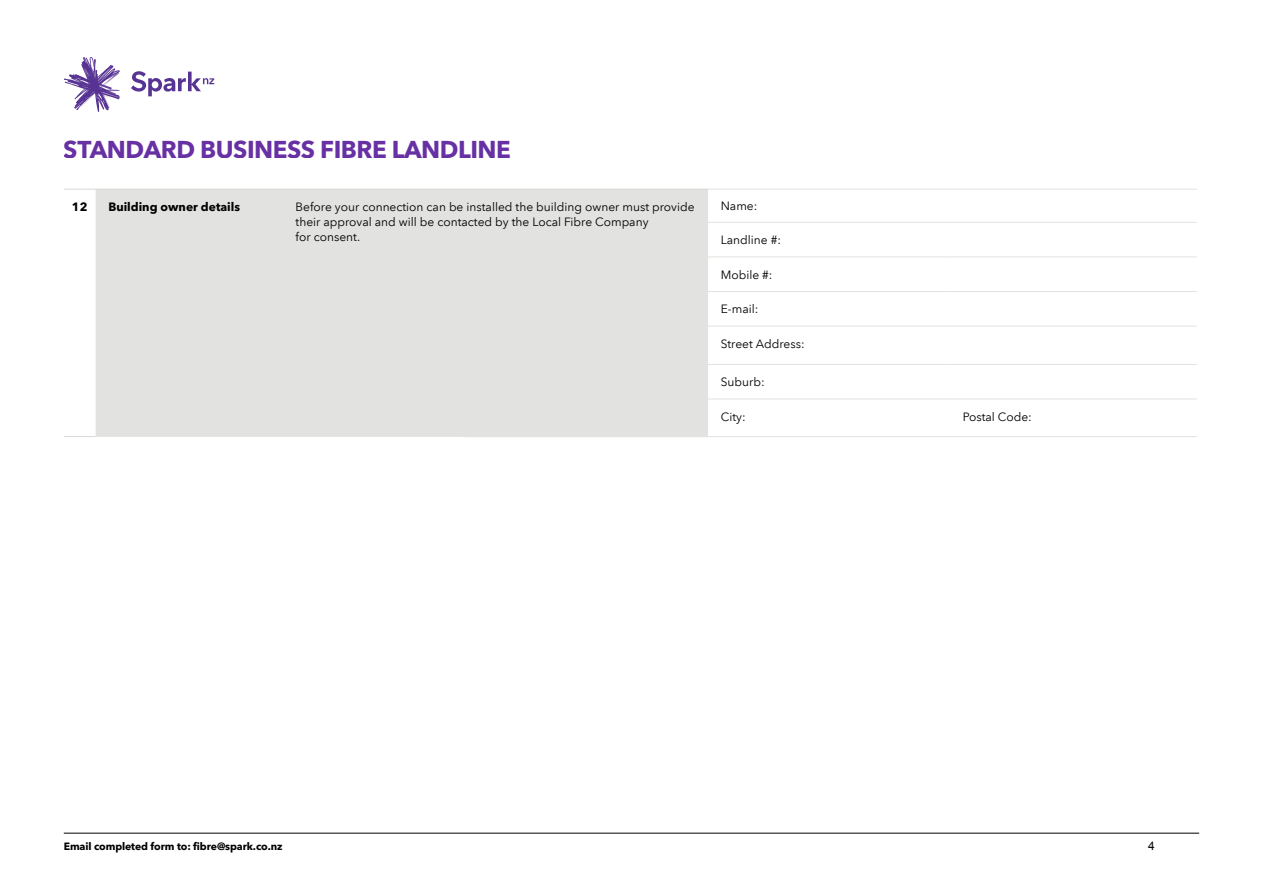
<style>
.page{position:relative;width:1263px;height:893px;background:#fff}
.page>*{position:absolute;margin:0;border:0;box-sizing:border-box;transform-origin:0 0}
.t1{font:700 24.15px "Avenir Next LT Pro";letter-spacing:-.02em;color:#5f259f}
.t2{font:12px/15px "Avenir Next LT Pro";color:#000}
.t3{font:700 12px "Avenir Next LT Pro";color:#000}
.t4{font:12px "Arial";color:#000}
.t5{font:700 10.5px "Avenir Next LT Pro";letter-spacing:-.01em;color:#000}
</style>
<div class="page">
<div style="left:96px;top:190px;width:612px;height:246px;background:#e2e2e0"></div>
<hr style="left:64px;top:189px;width:32px;height:1px;background:#d9d9d6">
<hr style="left:64px;top:436px;width:32px;height:1px;background:#d9d9d6">
<hr style="left:708px;top:189px;width:242px;height:1px;background:#e2e2e0">
<hr style="left:950px;top:189px;width:247px;height:1px;background:#e2e2e0">
<hr style="left:708px;top:222px;width:242px;height:1px;background:#e2e2e0">
<hr style="left:950px;top:222px;width:247px;height:1px;background:#e2e2e0">
<hr style="left:708px;top:257px;width:242px;height:1px;background:#e2e2e0">
<hr style="left:950px;top:257px;width:247px;height:1px;background:#e2e2e0">
<hr style="left:708px;top:291px;width:242px;height:1px;background:#e2e2e0">
<hr style="left:950px;top:291px;width:247px;height:1px;background:#e2e2e0">
<hr style="left:708px;top:326px;width:242px;height:1px;background:#e2e2e0">
<hr style="left:950px;top:326px;width:247px;height:1px;background:#e2e2e0">
<hr style="left:708px;top:364px;width:242px;height:1px;background:#e2e2e0">
<hr style="left:950px;top:364px;width:247px;height:1px;background:#e2e2e0">
<hr style="left:708px;top:399px;width:242px;height:1px;background:#e2e2e0">
<hr style="left:950px;top:399px;width:247px;height:1px;background:#e2e2e0">
<hr style="left:708px;top:436px;width:242px;height:1px;background:#e2e2e0">
<hr style="left:950px;top:436px;width:247px;height:1px;background:#e2e2e0">
<hr style="left:96px;top:189px;width:187px;height:1px;background:#d9d9d6">
<hr style="left:283px;top:189px;width:425px;height:1px;background:#d9d9d6">
<hr style="left:64px;top:833px;width:1135px;height:1px;background:#000">
<svg style="left:64px;top:57px;width:56px;height:55px"></svg>
<svg style="left:131px;top:71px;width:83px;height:25px"></svg>
<hr style="left:94px;top:436px;width:368px;height:1px;background:#e2e2e0">
<hr style="left:462px;top:436px;width:246px;height:1px;background:#e2e2e0">
<h1 class="t1" style="left:64px;top:134px;width:449px">STANDARD BUSINESS FIBRE LANDLINE</h1>
<p class="t3" style="left:72px;top:199px;width:17px">12</p>
<p class="t3" style="left:108px;top:200px;width:133px">Building owner details</p>
<p class="t2" style="left:296px;top:199px;width:401px">Before your connection can be installed the building owner must provide their approval and will be contacted by the Local Fibre Company<br>for consent.</p>
<p class="t2" style="left:721px;top:198px;width:38px">Name:</p>
<p class="t2" style="left:721px;top:232px;width:62px">Landline #:</p>
<p class="t2" style="left:721px;top:267px;width:53px">Mobile #:</p>
<p class="t2" style="left:721px;top:302px;width:39px">E-mail:</p>
<p class="t2" style="left:721px;top:336px;width:85px">Street Address:</p>
<p class="t2" style="left:721px;top:375px;width:45px">Suburb:</p>
<p class="t2" style="left:721px;top:409px;width:26px">City:</p>
<p class="t2" style="left:963px;top:409px;width:70px">Postal Code:</p>
<p class="t5" style="left:64px;top:840px;width:220px">Email completed form to: fibre@spark.co.nz</p>
<p class="t4" style="left:1148px;top:838px;width:8px">4</p>
</div>
